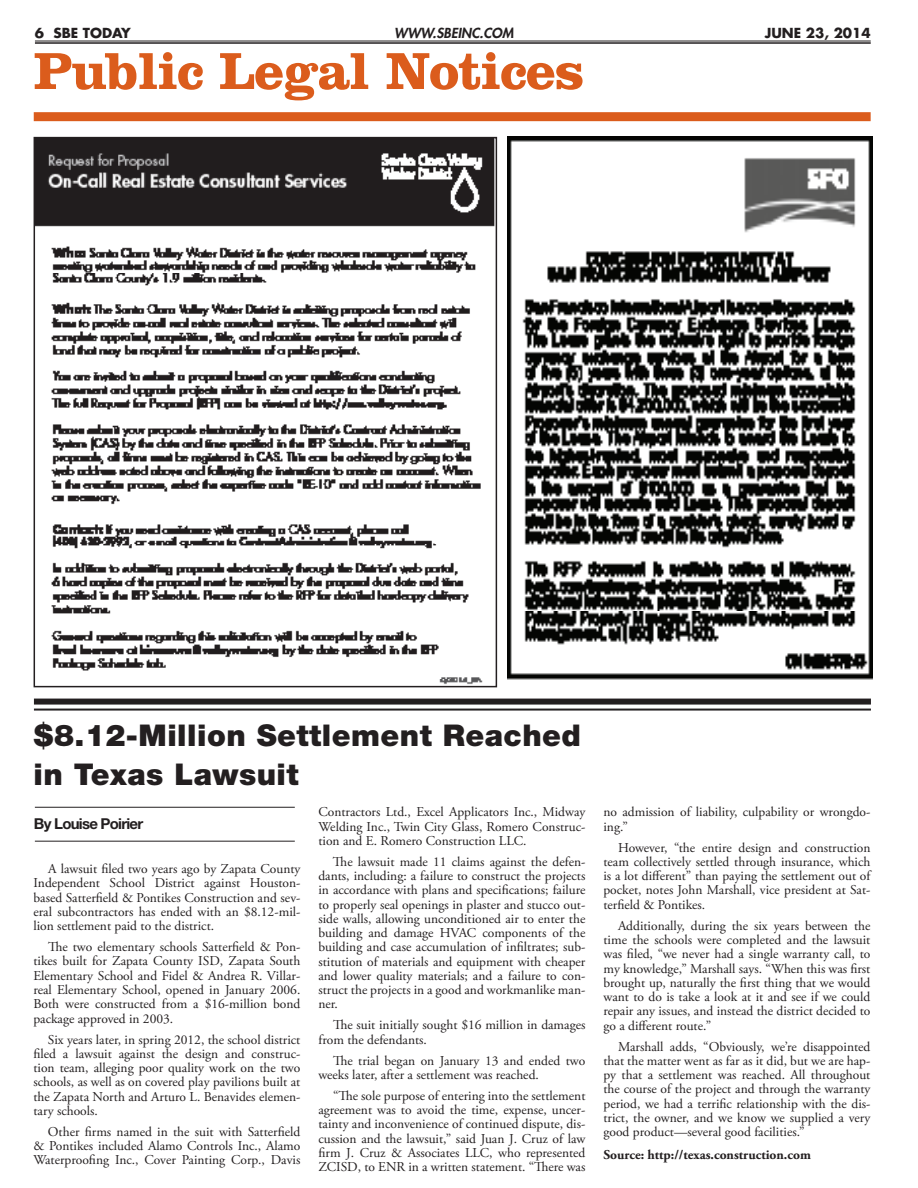
<style>
.page{position:relative;width:918px;height:1188px;background:#fff}
.page>*{position:absolute;margin:0;border:0;box-sizing:border-box;transform-origin:0 0}
.t1{font:700 54px "Clarendon LT Std";letter-spacing:-.025em;color:#db5c1c}
.t2{font:900 30px/39px "Helvetica Neue";letter-spacing:.015em;color:#231f20}
.t3{font:700 15px "Helvetica Neue LT Std";letter-spacing:-.05em;color:#231f20}
.t4{font:13.5px/14.2px "Adobe Garamond Pro";color:#231f20;text-align:justify}
.t5{font:700 13.5px "Adobe Garamond Pro";color:#231f20}
.t6{font:700 13.5px "Futura";color:#231f20}
.t7{font:italic 800 13.5px "Futura";color:#231f20}
</style>
<div class="page">
<hr style="left:35px;top:41px;width:836px;height:1px;background:#231f20">
<hr style="left:35px;top:42px;width:836px;height:2px;background:#231f20">
<div style="left:34px;top:699px;width:837px;height:6px;background:#231f20"></div>
<hr style="left:34px;top:709px;width:837px;height:2px;background:#231f20">
<hr style="left:35px;top:841px;width:260px;height:1px;background:#231f20">
<hr style="left:35px;top:807px;width:260px;height:1px;background:#231f20">
<img style="left:37px;top:140px;width:457px;height:544px">
<div style="left:34px;top:137px;width:463px;height:550px;border:2px solid #231f20"></div>
<div style="left:34px;top:112px;width:837px;height:9px;background:#db5c1c"></div>
<img style="left:508px;top:137px;width:364px;height:543px">
<p class="t6" style="left:35px;top:24px;width:28px">6 SBE</p>
<p class="t6" style="left:83px;top:24px;width:49px">TO DAY</p>
<p class="t7" style="left:394px;top:24px;width:121px">WWW.SBEINC.COM</p>
<p class="t6" style="left:765px;top:24px;width:107px">JUNE 23, 2014</p>
<h1 class="t1" style="left:34px;top:38px;width:552px">Public Legal Notices</h1>
<h2 class="t2" style="left:34px;top:716px;width:549px">$8.12-Million Settlement Reached in Texas Lawsuit</h2>
<p class="t3" style="left:34px;top:815px;width:111px">By Louise Poirier</p>
<p class="t4" style="left:33px;top:862px;width:269px;text-indent:15px">A lawsuit filed two years ago by Zapata County Independent School District against Houston&shy;based Satterfield &amp; Pontikes Construction and sev&shy;eral subcontractors has ended with an $8.12-mil&shy;lion settlement paid to the district.</p>
<p class="t4" style="left:33px;top:940px;width:269px;text-indent:15px">The two elementary schools Satterfield &amp; Pon&shy;tikes built for Zapata County ISD, Zapata South Elementary School and Fidel &amp; Andrea R. Villar&shy;real Elementary School, opened in January 2006.<br>Both were constructed from a $16-million bond package approved in 2003.</p>
<p class="t4" style="left:33px;top:1033px;width:269px;text-indent:15px">Six years later, in spring 2012, the school district filed a lawsuit against the design and construc&shy;tion team, alleging poor quality work on the two schools, as well as on covered play pavilions built at the Zapata North and Arturo L. Benavides elemen&shy;tary schools.</p>
<p class="t4" style="left:33px;top:1125px;width:269px;text-indent:15px">Other firms named in the suit with Satterfield &amp; Pontikes included Alamo Controls Inc., Alamo Waterproofing Inc., Cover Painting Corp., Davis</p>
<p class="t4" style="left:318px;top:805px;width:269px">Contractors Ltd., Excel Applicators Inc., Midway Welding Inc., Twin City Glass, Romero Construc&shy;tion and E. Romero Construction LLC.</p>
<p class="t4" style="left:318px;top:855px;width:269px;text-indent:15px">The lawsuit made 11 claims against the defen&shy;dants, including: a failure to construct the projects in accordance with plans and specifications; failure to properly seal openings in plaster and stucco out&shy;side walls, allowing unconditioned air to enter the building and damage HVAC components of the building and case accumulation of infiltrates; sub&shy;stitution of materials and equipment with cheaper and lower quality materials; and a failure to con&shy;struct the projects in a good and workmanlike man&shy;ner.</p>
<p class="t4" style="left:318px;top:1018px;width:269px;text-indent:15px">The suit initially sought $16 million in damages from the defendants.</p>
<p class="t4" style="left:318px;top:1054px;width:268px;text-indent:15px">The trial began on January 13 and ended two weeks later, after a settlement was reached.</p>
<p class="t4" style="left:318px;top:1089px;width:269px;text-indent:15px">“The sole purpose of entering into the settlement agreement was to avoid the time, expense, uncer&shy;tainty and inconvenience of continued dispute, dis&shy;cussion and the lawsuit,” said Juan J. Cruz of law firm J. Cruz &amp; Associates LLC, who represented ZCISD, to ENR in a written statement. “There was</p>
<p class="t4" style="left:603px;top:806px;width:268px">no admission of liability, culpability or wrongdo&shy;ing.”</p>
<p class="t4" style="left:603px;top:841px;width:269px;text-indent:15px">However, “the entire design and construction team collectively settled through insurance, which is a lot different” than paying the settlement out of pocket, notes John Marshall, vice president at Sat&shy;terfield &amp; Pontikes.</p>
<p class="t4" style="left:603px;top:919px;width:269px;text-indent:15px">Additionally, during the six years between the time the schools were completed and the lawsuit was filed, “we never had a single warranty call, to my knowledge,” Marshall says. “When this was first brought up, naturally the first thing that we would want to do is take a look at it and see if we could repair any issues, and instead the district decided to go a different route.”</p>
<p class="t4" style="left:603px;top:1040px;width:269px;text-indent:15px">Marshall adds, “Obviously, we’re disappointed that the matter went as far as it did, but we are hap&shy;py that a settlement was reached. All throughout the course of the project and through the warranty period, we had a terrific relationship with the dis&shy;trict, the owner, and we know we supplied a very good product—several good facilities.”</p>
<p class="t5" style="left:603px;top:1147px;width:209px">Source: http://texas.construction.com</p>
</div>
